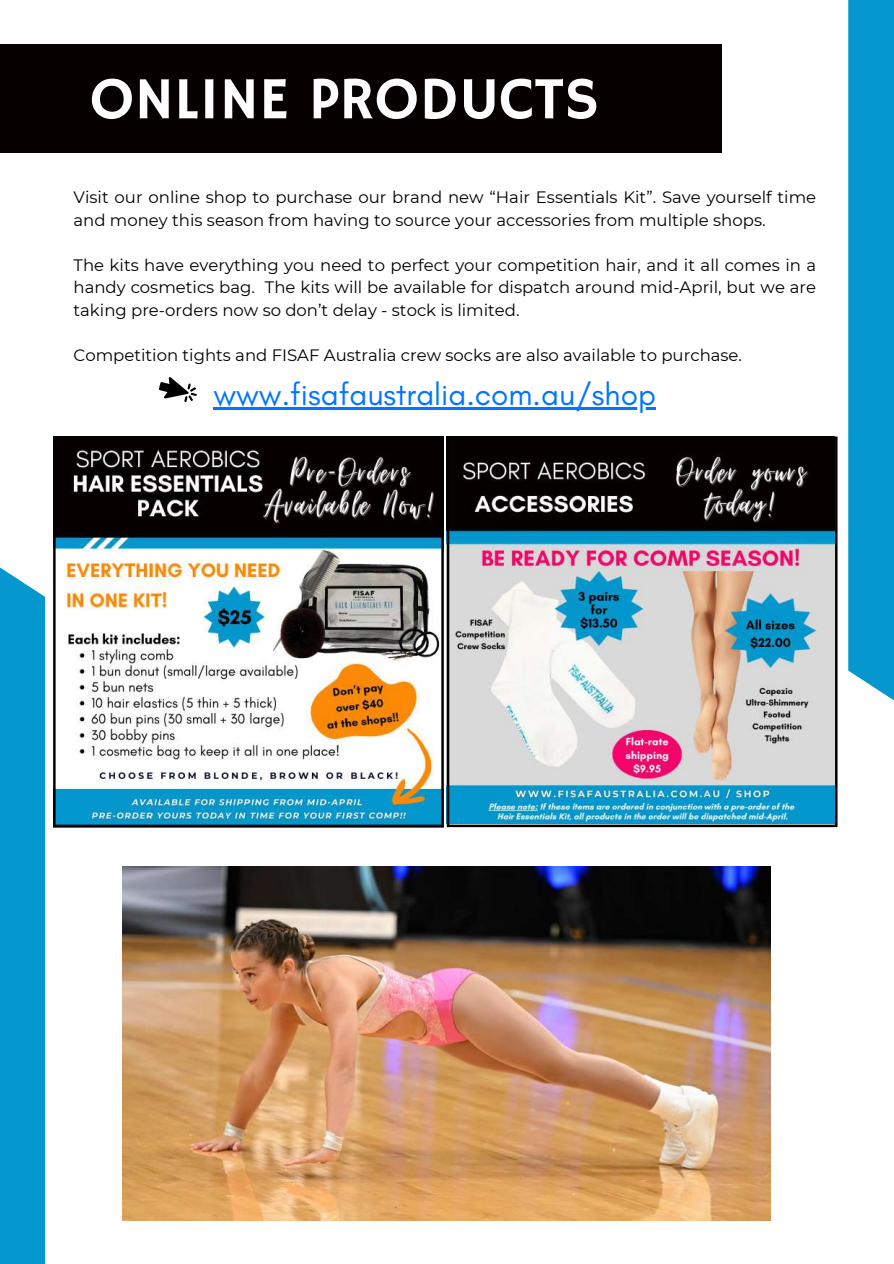
<style>
.page{position:relative;width:894px;height:1264px;background:#fff}
.page>*{position:absolute;margin:0;border:0;box-sizing:border-box;transform-origin:0 0}
.t1{font:60px "Hammersmith One";color:#fffdff}
.t2{font:31.5px "Glacial Indifference";color:#0075ff}
.t3{font:16.5px/22.5px "Montserrat";color:#000}
</style>
<div class="page">
<div style="left:0;top:567px;width:45px;height:696px;background:#0598ce"></div>
<div style="left:0;top:44px;width:721px;height:108px;background:#070000"></div>
<div style="left:848px;top:0;width:45px;height:700px;background:#0598ce"></div>
<svg style="left:53px;top:436px;width:390px;height:391px"></svg>
<img style="left:446px;top:436px;width:391px;height:391px">
<img style="left:122px;top:866px;width:648px;height:354px">
<svg style="left:159px;top:377px;width:38px;height:25px"></svg>
<hr style="left:213px;top:407px;width:442px;height:2px;background:#0075ff">
<h1 class="t1" style="left:89px;top:64px;width:511px">ONLINE PRODUCTS</h1>
<p class="t3" style="left:73px;top:186px;width:744px">Visit our online shop to purchase our brand new “Hair Essentials Kit”. Save yourself time and money this season from having to source your accessories from multiple shops.</p>
<p class="t3" style="left:73px;top:253px;width:744px;text-align:justify">The kits have everything you need to perfect your competition hair, and it all comes in a handy cosmetics bag. The kits will be available for dispatch around mid-April, but we are taking pre-orders now so don’t delay - stock is limited.</p>
<p class="t3" style="left:73px;top:343px;width:670px">Competition tights and FISAF Australia crew socks are also available to purchase.</p>
<h2 class="t2" style="left:213px;top:375px;width:444px">www.fisafaustralia.com.au/shop</h2>
</div>
